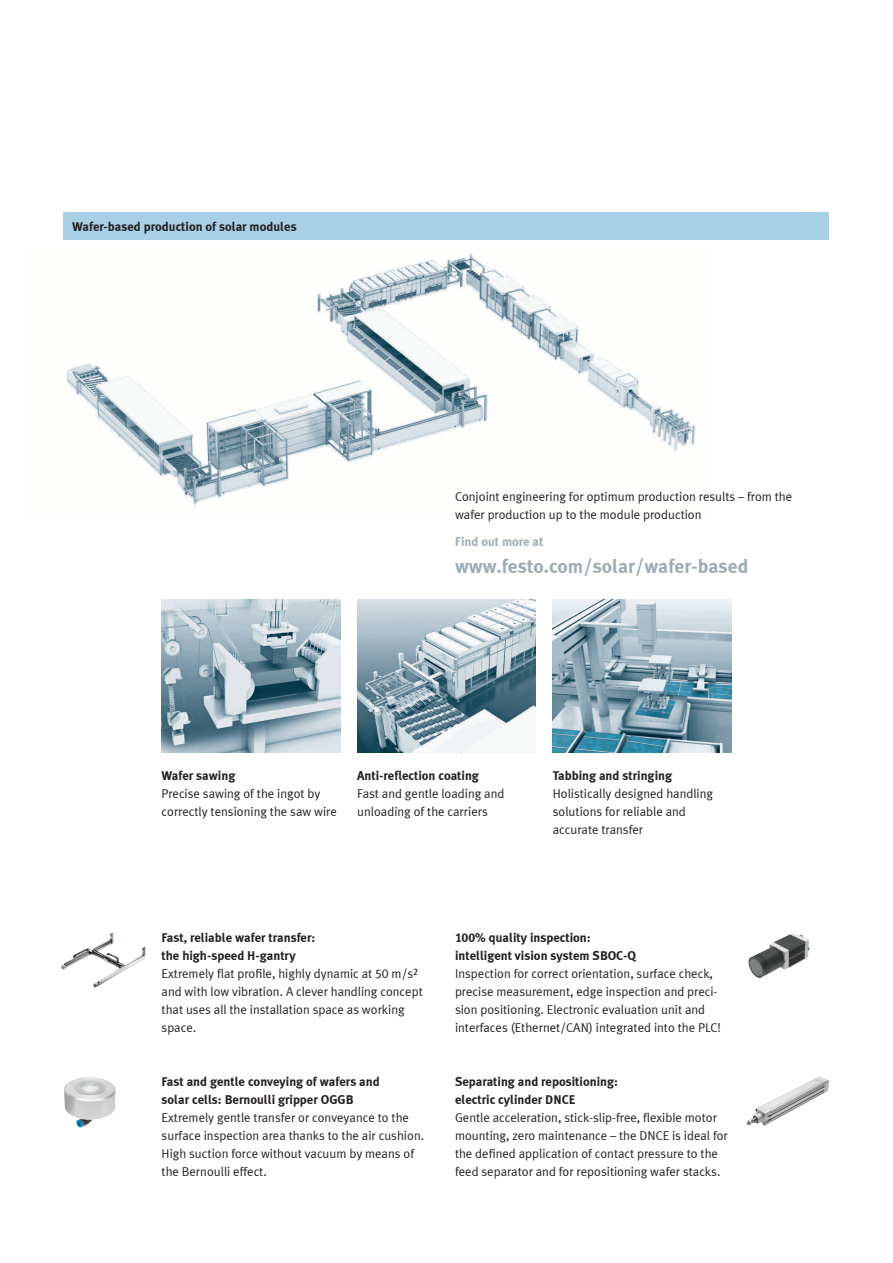
<style>
.page{position:relative;width:893px;height:1263px;background:#fff}
.page>*{position:absolute;margin:0;border:0;box-sizing:border-box;transform-origin:0 0}
.t1{font:700 19.5px "Meta Plus LF";color:#9dacb5}
.t2{font:12.75px/18px "Meta Plus LF";color:#231f20}
.t3{font:700 12.75px/18px "Meta Plus LF";color:#231f20}
.t4{font:700 12.75px "Meta Plus LF";color:#9dacb5}
</style>
<div class="page">
<img style="left:66px;top:253px;width:630px;height:253px">
<div style="left:64px;top:213px;width:765px;height:27px;background:#a7d0e4"></div>
<img style="left:62px;top:933px;width:84px;height:55px">
<img style="left:64px;top:1077px;width:52px;height:51px">
<img style="left:357px;top:600px;width:179px;height:153px">
<img style="left:553px;top:600px;width:178px;height:153px">
<img style="left:162px;top:600px;width:178px;height:153px">
<img style="left:748px;top:933px;width:62px;height:45px">
<img style="left:746px;top:1076px;width:83px;height:50px">
<p class="t3" style="left:72px;top:217px;width:226px">Wafer-based production of solar modules</p>
<p class="t2" style="left:455px;top:487px;width:339px">Conjoint engineering for optimum production results – from the wafer production up to the module production</p>
<p class="t4" style="left:455px;top:533px;width:90px">Find out more at</p>
<h1 class="t1" style="left:455px;top:554px;width:295px">www.festo.com/solar/wafer-based</h1>
<p class="t3" style="left:162px;top:766px;width:75px">Wafer sawing</p>
<p class="t2" style="left:162px;top:784px;width:177px">Precise sawing of the ingot by correctly tensioning the saw wire</p>
<p class="t3" style="left:357px;top:766px;width:123px">Anti-reflection coating</p>
<p class="t2" style="left:357px;top:784px;width:149px">Fast and gentle loading and unloading of the carriers</p>
<p class="t3" style="left:553px;top:766px;width:121px">Tabbing and stringing</p>
<p class="t2" style="left:553px;top:784px;width:162px">Holistically designed handling solutions for reliable and accurate transfer</p>
<p class="t3" style="left:162px;top:928px;width:155px">Fast, reliable wafer transfer: the high-speed H-gantry</p>
<p class="t2" style="left:162px;top:964px;width:263px">Extremely flat profile, highly dynamic at 50 m/s² and with low vibration. A clever handling concept that uses all the installation space as working space.</p>
<p class="t3" style="left:162px;top:1072px;width:220px">Fast and gentle conveying of wafers and solar cells: Bernoulli gripper OGGB</p>
<p class="t2" style="left:162px;top:1108px;width:264px">Extremely gentle transfer or conveyance to the surface inspection area thanks to the air cushion.<br>High suction force without vacuum by means of the Bernoulli effect.</p>
<p class="t3" style="left:455px;top:928px;width:183px">100% quality inspection: intelligent vision system SBOC-Q</p>
<p class="t2" style="left:455px;top:964px;width:267px">Inspection for correct orientation, surface check, precise measurement, edge inspection and preci&shy;sion positioning. Electronic evaluation unit and interfaces (Ethernet/CAN) integrated into the PLC!</p>
<p class="t3" style="left:455px;top:1072px;width:164px">Separating and repositioning: electric cylinder DNCE</p>
<p class="t2" style="left:455px;top:1108px;width:274px">Gentle acceleration, stick-slip-free, flexible motor mounting, zero maintenance – the DNCE is ideal for the defined application of contact pressure to the feed separator and for repositioning wafer stacks.</p>
</div>
